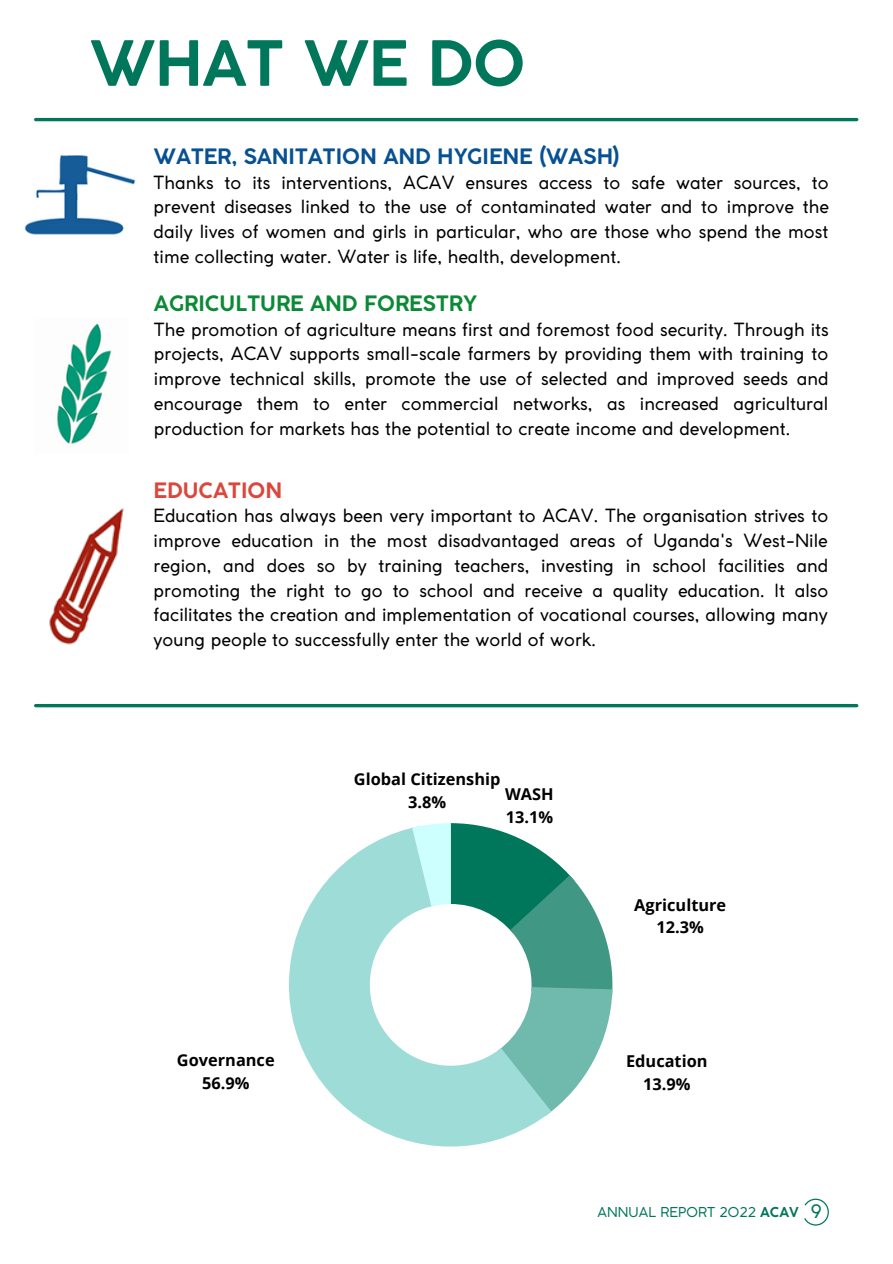
<style>
.page{position:relative;width:893px;height:1264px;background:#fff}
.page>*{position:absolute;margin:0;border:0;box-sizing:border-box;transform-origin:0 0}
.t1{font:700 61.5px "Coco Gothic";color:#00765a}
.t2{font:700 21px "Coco Gothic";color:#075092}
.t3{font:700 21px "Coco Gothic";color:#0b8936}
.t4{font:700 21px "Coco Gothic";color:#db473c}
.t5{font:18.45px "Coco Gothic";color:#00765a}
.t6{font:18px/24.8px "Coco Gothic";color:#000;text-align:justify}
.t7{font:700 16.35px "Open Sans";color:#000}
.t8{font:13.5px "Coco Gothic";color:#00765a}
.s1{font-weight:700}
</style>
<div class="page">
<svg style="left:804px;top:1198px;width:24px;height:27px"></svg>
<hr style="left:36px;top:118px;width:820px;height:3px;background:#00765a">
<svg style="left:289px;top:828px;width:257px;height:318px;fill:#9edcd7"></svg>
<svg style="left:412px;top:823px;width:200px;height:293px"></svg>
<hr style="left:36px;top:704px;width:820px;height:3px;background:#00765a">
<img style="left:24px;top:155px;width:112px;height:80px">
<img style="left:56px;top:323px;width:56px;height:122px">
<img style="left:49px;top:508px;width:75px;height:137px">
<p class="t1" style="left:89px;top:40px;width:437px">WHAT WE DO</p>
<p class="t2" style="left:154px;top:148px;width:467px">WATER, SANITATION AND HYGIENE (WASH)</p>
<p class="t6" style="left:154px;top:171px;width:676px">Thanks to its interventions, ACAV ensures access to safe water sources, to prevent diseases linked to the use of contaminated water and to improve the daily lives of women and girls in particular, who are those who spend the most time collecting water. Water is life, health, development.</p>
<p class="t3" style="left:154px;top:295px;width:324px">AGRICULTURE AND FORESTRY</p>
<p class="t6" style="left:154px;top:318px;width:676px">The promotion of agriculture means first and foremost food security. Through its projects, ACAV supports small-scale farmers by providing them with training to improve technical skills, promote the use of selected and improved seeds and encourage them to enter commercial networks, as increased agricultural production for markets has the potential to create income and development.</p>
<p class="t4" style="left:154px;top:482px;width:130px">EDUCATION</p>
<p class="t6" style="left:154px;top:505px;width:676px">Education has always been very important to ACAV. The organisation strives to improve education in the most disadvantaged areas of Uganda's West-Nile region, and does so by training teachers, investing in school facilities and promoting the right to go to school and receive a quality education. It also facilitates the creation and implementation of vocational courses, allowing many young people to successfully enter the world of work.</p>
<p class="t7" style="left:177px;top:1048px;width:99px">Governance</p>
<p class="t7" style="left:202px;top:1071px;width:49px">56.9%</p>
<p class="t7" style="left:354px;top:767px;width:148px">Global Citizenship</p>
<p class="t7" style="left:408px;top:790px;width:40px">3.8%</p>
<p class="t7" style="left:505px;top:782px;width:50px">WASH</p>
<p class="t7" style="left:505px;top:805px;width:49px">13.1%</p>
<p class="t7" style="left:634px;top:893px;width:93px">Agriculture</p>
<p class="t7" style="left:656px;top:916px;width:49px">12.3%</p>
<p class="t7" style="left:626px;top:1049px;width:83px">Education</p>
<p class="t7" style="left:643px;top:1072px;width:49px">13.9%</p>
<p class="t8" style="left:597px;top:1206px;width:203px">ANNUAL REPORT 2022 <span class="s1">ACAV</span></p>
<p class="t5" style="left:810px;top:1204px;width:13px">9</p>
</div>
